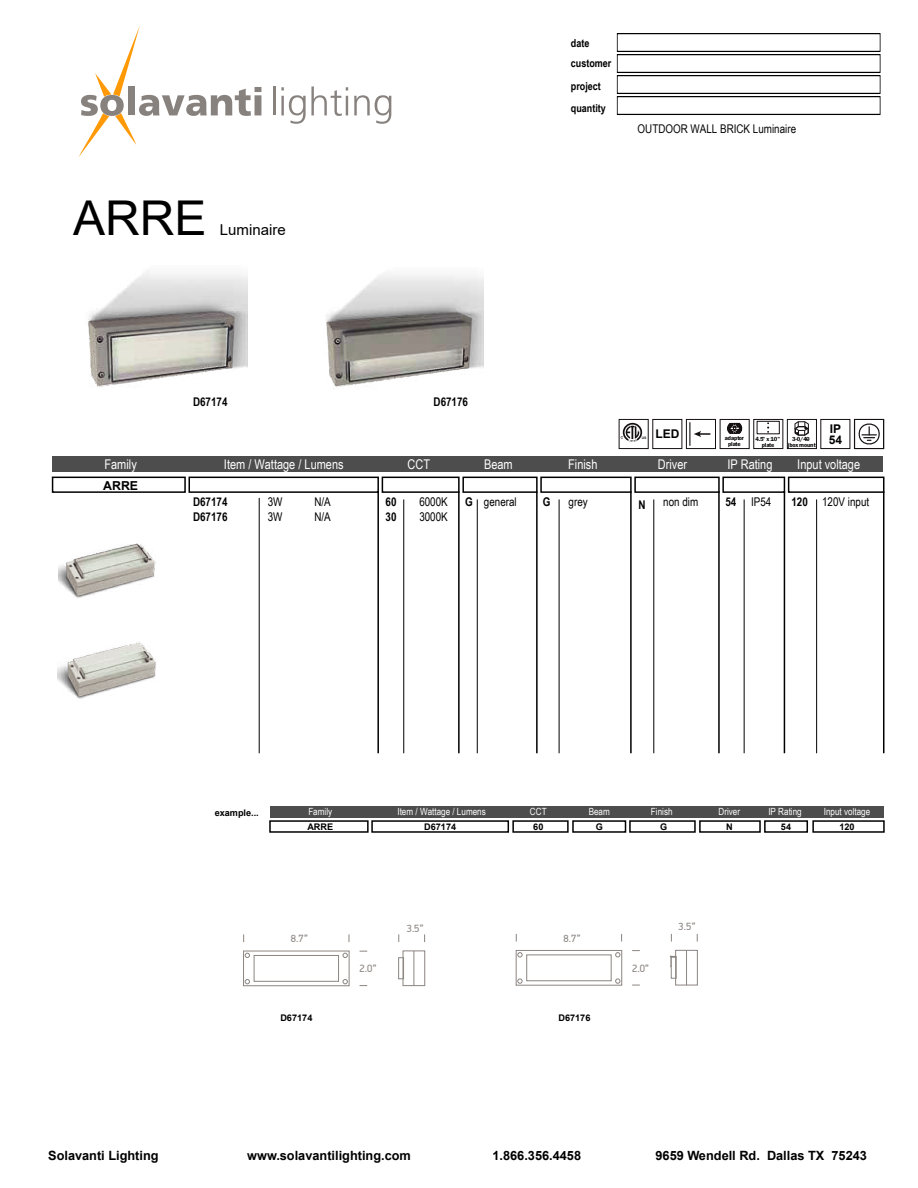
<style>
.page{position:relative;width:918px;height:1188px;background:#fff}
.page>*{position:absolute;margin:0;border:0;box-sizing:border-box;transform-origin:0 0}
.t1{font:48px "Arial";color:#000}
.t2{font:15px "Arial";color:#000}
.t3{font:13.35px "Arial Narrow";color:#fff}
.t4{font:700 12.75px "Arial";color:#000}
.t5{font:700 12.3px "Arial";color:#000}
.t6{font:12px/15px "Arial Narrow";color:#000}
.t7{font:700 12px/14.4px "Arial Narrow";color:#000}
.t8{font:12px "Arial Narrow";color:#070606}
.t9{font:700 12px/10.5px "Arial";color:#000}
.t10{font:700 10.95px/20.7px "Arial Narrow";color:#000}
.t11{font:10.5px "PF Din Display Pro";color:#8b8581}
.t12{font:9.9px "Arial Narrow";color:#fff}
.t13{font:700 9.15px "Arial";color:#000}
.t14{font:600 6px/6px "Franklin Gothic";letter-spacing:-.025em;color:#000;text-align:center}
.t15{font:700 3.3px "Arial";color:#151011}
.s1{font-weight:700}
</style>
<div class="page">
<svg style="left:78px;top:26px;width:183px;height:131px"></svg>
<hr style="left:273px;top:86px;width:2px;height:29px;background:#88827f">
<svg style="left:281px;top:86px;width:67px;height:38px"></svg>
<svg style="left:354px;top:95px;width:37px;height:29px"></svg>
<div style="left:617px;top:33px;width:264px;height:19px;border:1px solid #000"></div>
<div style="left:52px;top:477px;width:134px;height:16px;border:2px solid #000"></div>
<div style="left:52px;top:457px;width:831px;height:15px;background:#4d4d4d"></div>
<div style="left:722px;top:477px;width:63px;height:16px;border:2px solid #000"></div>
<div style="left:540px;top:477px;width:92px;height:16px;border:2px solid #000"></div>
<div style="left:189px;top:477px;width:190px;height:16px;border:2px solid #000"></div>
<div style="left:382px;top:477px;width:78px;height:16px;border:2px solid #000"></div>
<hr style="left:259px;top:498px;width:1px;height:255px;background:#000">
<hr style="left:377px;top:491px;width:2px;height:262px;background:#000">
<hr style="left:458px;top:491px;width:2px;height:262px;background:#000">
<hr style="left:630px;top:491px;width:2px;height:262px;background:#000">
<hr style="left:784px;top:491px;width:1px;height:262px;background:#000">
<hr style="left:404px;top:499px;width:1px;height:254px;background:#000">
<hr style="left:559px;top:499px;width:1px;height:254px;background:#000">
<hr style="left:744px;top:499px;width:1px;height:254px;background:#000">
<div style="left:634px;top:477px;width:86px;height:16px;border:2px solid #000"></div>
<hr style="left:718px;top:491px;width:2px;height:262px;background:#000">
<hr style="left:654px;top:499px;width:1px;height:254px;background:#000">
<div style="left:788px;top:477px;width:96px;height:16px;border:2px solid #000"></div>
<hr style="left:883px;top:491px;width:1px;height:262px;background:#000">
<hr style="left:816px;top:499px;width:1px;height:254px;background:#000">
<div style="left:462px;top:477px;width:76px;height:16px;border:2px solid #000"></div>
<hr style="left:536px;top:491px;width:2px;height:262px;background:#000">
<hr style="left:477px;top:499px;width:1px;height:254px;background:#000">
<div style="left:269px;top:820px;width:100px;height:13px;border:2px solid #000"></div>
<div style="left:270px;top:806px;width:614px;height:11px;background:#4d4d4d"></div>
<div style="left:764px;top:820px;width:44px;height:13px;border:2px solid #000"></div>
<div style="left:629px;top:820px;width:67px;height:13px;border:2px solid #000"></div>
<div style="left:371px;top:820px;width:138px;height:13px;border:2px solid #000"></div>
<div style="left:512px;top:820px;width:57px;height:13px;border:2px solid #000"></div>
<div style="left:699px;top:820px;width:62px;height:13px;border:2px solid #000"></div>
<div style="left:812px;top:820px;width:73px;height:13px;border:2px solid #000"></div>
<div style="left:572px;top:820px;width:54px;height:13px;border:2px solid #000"></div>
<img style="left:326px;top:273px;width:158px;height:116px">
<img style="left:88px;top:271px;width:160px;height:116px">
<img style="left:57px;top:642px;width:100px;height:57px">
<img style="left:59px;top:543px;width:97px;height:55px">
<div style="left:398px;top:957px;width:6px;height:22px;border:1px solid #8b8581"></div>
<div style="left:403px;top:951px;width:22px;height:35px;border:1px solid #8b8581"></div>
<hr style="left:414px;top:951px;width:1px;height:35px;background:#8b8581">
<div style="left:671px;top:957px;width:6px;height:22px;border:1px solid #8b8581"></div>
<div style="left:675px;top:950px;width:23px;height:35px;border:1px solid #8b8581"></div>
<hr style="left:686px;top:950px;width:1px;height:35px;background:#8b8581">
<div style="left:243px;top:951px;width:106px;height:35px;border:1px solid #8b8581"></div>
<div style="left:254px;top:955px;width:85px;height:27px;border:1px solid #8b8581"></div>
<svg style="left:245px;top:953px;width:5px;height:5px"></svg>
<svg style="left:343px;top:953px;width:5px;height:5px"></svg>
<svg style="left:245px;top:979px;width:5px;height:5px"></svg>
<svg style="left:343px;top:979px;width:5px;height:5px"></svg>
<div style="left:516px;top:950px;width:106px;height:36px;border:1px solid #8b8581"></div>
<div style="left:526px;top:955px;width:86px;height:26px;border:1px solid #8b8581"></div>
<svg style="left:517px;top:952px;width:5px;height:5px"></svg>
<svg style="left:615px;top:952px;width:5px;height:5px"></svg>
<svg style="left:517px;top:979px;width:5px;height:5px"></svg>
<svg style="left:615px;top:979px;width:5px;height:5px"></svg>
<div style="left:854px;top:419px;width:30px;height:30px;border:1px solid #140f10"></div>
<svg style="left:858px;top:423px;width:22px;height:22px"></svg>
<div style="left:820px;top:419px;width:30px;height:30px;border:1px solid #151011"></div>
<svg style="left:621px;top:423px;width:21px;height:19px"></svg>
<div style="left:619px;top:419px;width:30px;height:30px;border:1px solid #151011"></div>
<div style="left:652px;top:419px;width:30px;height:30px;border:1px solid #151011"></div>
<div style="left:686px;top:419px;width:30px;height:30px;border:1px solid #151011"></div>
<svg style="left:689px;top:423px;width:21px;height:22px"></svg>
<div style="left:787px;top:419px;width:30px;height:30px;border:1px solid #151011"></div>
<div style="left:757px;top:421px;width:23px;height:13px;background:#fff;border:1px solid #151011"></div>
<svg style="left:767px;top:423px;width:2px;height:10px"></svg>
<div style="left:753px;top:419px;width:30px;height:30px;border:1px solid #151011"></div>
<svg style="left:794px;top:421px;width:15px;height:15px"></svg>
<svg style="left:727px;top:423px;width:15px;height:11px"></svg>
<div style="left:720px;top:419px;width:30px;height:30px;border:1px solid #151011"></div>
<div style="left:617px;top:54px;width:264px;height:19px;border:1px solid #000"></div>
<div style="left:617px;top:75px;width:264px;height:19px;border:1px solid #000"></div>
<div style="left:617px;top:96px;width:264px;height:19px;border:1px solid #000"></div>
<svg style="left:670px;top:956px;width:6px;height:10px"></svg>
<h1 class="t1" style="left:73px;top:185px;width:135px">ARRE</h1>
<p class="t2" style="left:220px;top:219px;width:67px">Luminaire</p>
<p class="t7" style="left:193px;top:394px;width:36px">D67174</p>
<p class="t7" style="left:434px;top:394px;width:36px">D67176</p>
<p class="t10" style="left:571px;top:32px;width:42px">date customer</p>
<p class="t10" style="left:571px;top:74px;width:37px;line-height:22.2px">project quantity</p>
<p class="t8" style="left:638px;top:120px;width:160px">OUTDOOR WALL BRICK Luminaire</p>
<p class="t15" style="left:642px;top:435px;width:6px">US</p>
<p class="t9" style="left:655px;top:429px;width:25px">LED</p>
<p class="t14" style="left:725px;top:435px;width:21px">adaptor plate</p>
<p class="t14" style="left:755px;top:436px;width:26px">4.5” x 10” plate</p>
<p class="t14" style="left:788px;top:436px;width:29px">3-0/4-0 jbox mount</p>
<p class="t9" style="left:829px;top:424px;width:15px">IP<br>54</p>
<p class="t3" style="left:105px;top:454px;width:34px">Family</p>
<p class="t3" style="left:224px;top:454px;width:121px">Item / Wattage / Lumens</p>
<p class="t3" style="left:408px;top:454px;width:24px">CCT</p>
<p class="t3" style="left:484px;top:454px;width:30px">Beam</p>
<p class="t3" style="left:568px;top:454px;width:31px">Finish</p>
<p class="t3" style="left:658px;top:454px;width:31px">Driver</p>
<p class="t3" style="left:727px;top:454px;width:47px">IP Rating</p>
<p class="t3" style="left:797px;top:454px;width:64px">Input voltage</p>
<p class="t7" style="left:193px;top:494px;width:36px">D67174<br>D67176</p>
<p class="t7" style="left:386px;top:494px;width:12px">60<br>30</p>
<p class="t5" style="left:103px;top:477px;width:36px">ARRE</p>
<p class="t6" style="left:268px;top:494px;width:16px">3W</p>
<p class="t6" style="left:314px;top:494px;width:18px">N/A</p>
<p class="t6" style="left:465px;top:494px;width:53px"><span class="s1">G</span> general</p>
<p class="t7" style="left:543px;top:494px;width:9px">G</p>
<p class="t6" style="left:569px;top:494px;width:21px">grey</p>
<p class="t7" style="left:639px;top:497px;width:9px">N</p>
<p class="t6" style="left:663px;top:494px;width:37px">non dim</p>
<p class="t6" style="left:725px;top:494px;width:48px"><span class="s1">54</span> IP54</p>
<p class="t6" style="left:792px;top:494px;width:79px"><span class="s1">120</span> 120V input</p>
<p class="t6" style="left:268px;top:509px;width:16px">3W</p>
<p class="t6" style="left:314px;top:509px;width:18px">N/A</p>
<p class="t6" style="left:419px;top:494px;width:30px">6000K<br>3000K</p>
<p class="t13" style="left:215px;top:806px;width:46px">example...</p>
<p class="t12" style="left:308px;top:804px;width:25px">Family</p>
<p class="t12" style="left:397px;top:804px;width:90px">Item / Wattage / Lumens</p>
<p class="t12" style="left:530px;top:804px;width:18px">CCT</p>
<p class="t12" style="left:589px;top:804px;width:23px">Beam</p>
<p class="t12" style="left:651px;top:804px;width:23px">Finish</p>
<p class="t12" style="left:719px;top:804px;width:23px">Driver</p>
<p class="t12" style="left:768px;top:804px;width:35px">IP Rating</p>
<p class="t12" style="left:824px;top:804px;width:48px">Input voltage</p>
<p class="t13" style="left:307px;top:820px;width:27px">ARRE</p>
<p class="t13" style="left:424px;top:820px;width:33px">D67174</p>
<p class="t13" style="left:533px;top:821px;width:12px">60</p>
<p class="t13" style="left:596px;top:820px;width:9px">G</p>
<p class="t13" style="left:660px;top:820px;width:9px">G</p>
<p class="t13" style="left:726px;top:821px;width:8px">N</p>
<p class="t13" style="left:781px;top:820px;width:12px">54</p>
<p class="t13" style="left:839px;top:820px;width:17px">120</p>
<p class="t11" style="left:291px;top:932px;width:19px">8.7”</p>
<p class="t11" style="left:360px;top:963px;width:19px">2.0”</p>
<p class="t11" style="left:407px;top:922px;width:19px">3.5”</p>
<p class="t11" style="left:679px;top:921px;width:19px">3.5”</p>
<p class="t11" style="left:564px;top:932px;width:19px">8.7”</p>
<p class="t11" style="left:632px;top:962px;width:19px">2.0”</p>
<p class="t13" style="left:280px;top:1012px;width:34px">D67174</p>
<p class="t13" style="left:558px;top:1011px;width:34px">D67176</p>
<p class="t4" style="left:48px;top:1147px;width:112px">Solavanti Lighting</p>
<p class="t4" style="left:247px;top:1147px;width:165px">www.solavantilighting.com</p>
<p class="t4" style="left:493px;top:1147px;width:90px">1.866.356.4458</p>
<p class="t4" style="left:656px;top:1147px;width:213px">9659 Wendell Rd. Dallas TX 75243</p>
</div>
